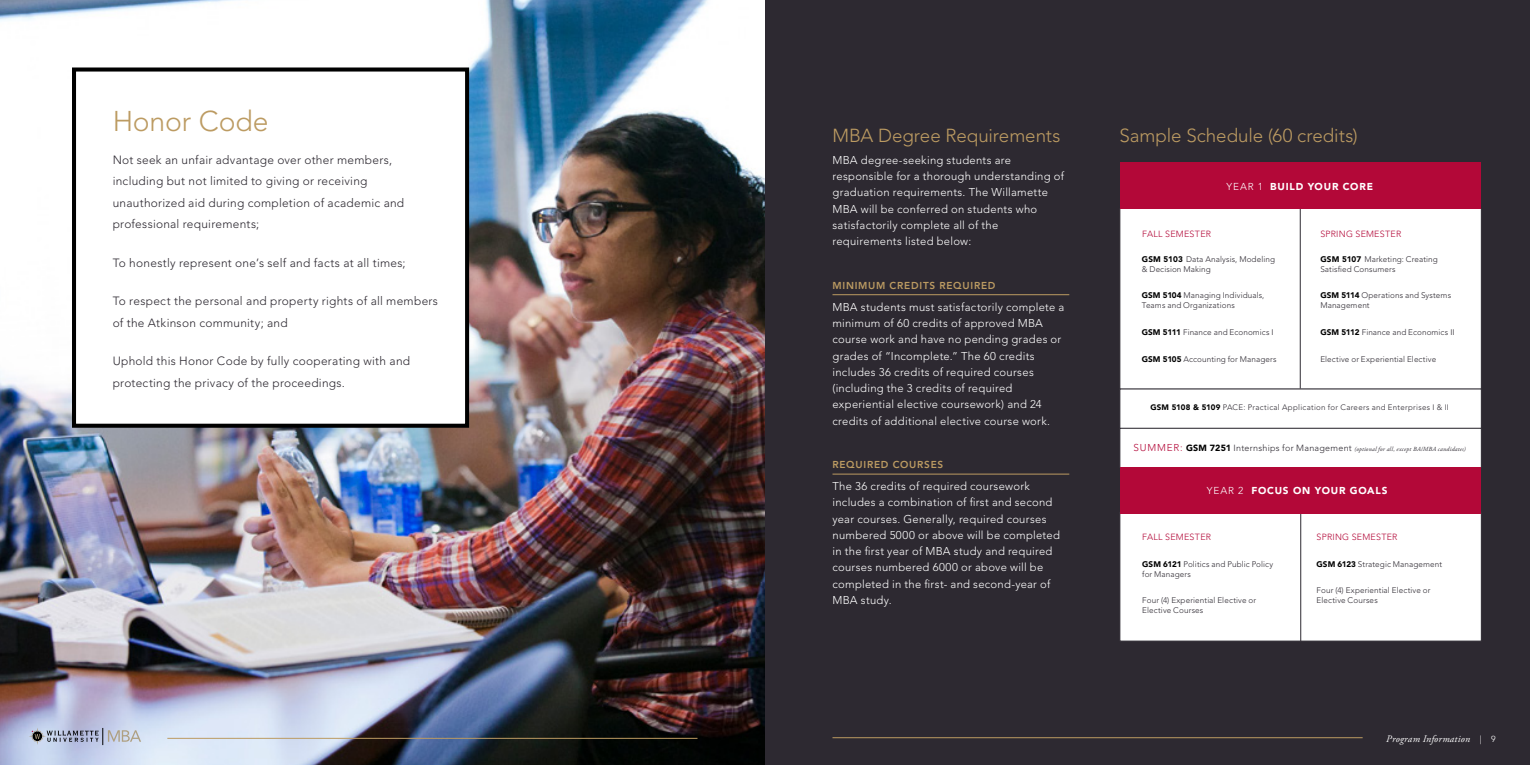
<style>
.page{position:relative;width:1530px;height:765px;background:#fff}
.page>*{position:absolute;margin:0;border:0;box-sizing:border-box;transform-origin:0 0}
.t1{font:300 28.38px "Avenir LT Std";letter-spacing:-.005em;color:#bc9b62}
.t2{font:300 18.75px "Avenir LT Std";letter-spacing:-.005em;color:#bc9b62}
.t3{font:300 11.88px/21.6px "Avenir LT Std";letter-spacing:.02em;color:#2d2931}
.t4{font:300 11.25px/16.2px "Avenir LT Std";letter-spacing:.025em;color:#fff}
.t5{font:900 10px "Avenir LT Std";letter-spacing:.08em;color:#fff}
.t6{font:800 10px "Avenir LT Std";letter-spacing:.075em;color:#bc9b62}
.t7{font:italic 10px "Adobe Garamond Pro";letter-spacing:.025em;color:#fff}
.t8{font:300 8.88px "Avenir LT Std";letter-spacing:.03em;color:#b30838}
.t9{font:300 8.12px/10px "Avenir LT Std";letter-spacing:.015em;color:#2d2931}
.t10{font:300 7.88px "Avenir LT Std";letter-spacing:.035em;color:#2d2931}
.t11{font:italic 6.25px "Adobe Garamond Pro";letter-spacing:.035em;color:#2d2931}
.s1{font-weight:300}
.s2{font-weight:900;color:#000}
.s3{font-family:"Avenir LT Std";font-weight:300;font-style:normal;font-size:9.88px;color:#b30838}
.s4{font-family:"Avenir LT Std";font-weight:900;font-style:normal;font-size:8.88px;color:#000}
.s5{font-family:"Avenir LT Std";font-weight:300;font-style:normal;font-size:8.88px}
.s6{font-family:"Avenir LT Std";font-weight:300;font-style:normal;font-size:8.75px}
</style>
<div class="page">
<div style="left:765px;top:0;width:765px;height:765px;background:#2d2931"></div>
<img style="left:0;top:0;width:765px;height:765px">
<div style="left:1120px;top:209px;width:361px;height:180px;background:#fff"></div>
<div style="left:1119px;top:511px;width:363px;height:131px;background:#fff;border:1px solid #2d2931"></div>
<hr style="left:1300px;top:198px;width:1px;height:191px;background:#2d2931">
<hr style="left:1300px;top:512px;width:1px;height:129px;background:#2d2931">
<div style="left:1119px;top:389px;width:363px;height:40px;background:#fff"></div>
<div style="left:1119px;top:428px;width:363px;height:40px;background:#fff;border:1px solid #2d2931"></div>
<div style="left:1120px;top:163px;width:361px;height:46px;background:#b30838"></div>
<div style="left:1120px;top:467px;width:361px;height:46px;background:#b30838"></div>
<div style="left:74px;top:70px;width:393px;height:356px;background:#fff"></div>
<div style="left:72px;top:68px;width:397px;height:360px;border:4px solid #000"></div>
<hr style="left:832px;top:294px;width:237px;height:1px;background:#bc9b62">
<hr style="left:832px;top:474px;width:237px;height:1px;background:#bc9b62">
<svg style="left:29px;top:728px;width:112px;height:17px"></svg>
<hr style="left:167px;top:738px;width:531px;height:1px;background:#bc9b62">
<hr style="left:832px;top:737px;width:531px;height:1px;background:#bc9b62">
<h1 class="t1" style="left:113px;top:104px;width:157px">Honor Code</h1>
<p class="t3" style="left:113px;top:149px;width:293px">Not seek an unfair advantage over other members, including but not limited to giving or receiving unauthorized aid during completion of academic and professional requirements;</p>
<p class="t3" style="left:113px;top:252px;width:295px">To honestly represent one’s self and facts at all times;</p>
<p class="t3" style="left:113px;top:290px;width:327px">To respect the personal and property rights of all members of the Atkinson community; and</p>
<p class="t3" style="left:113px;top:350px;width:299px">Uphold this Honor Code by fully cooperating with and protecting the privacy of the proceedings.</p>
<h2 class="t2" style="left:832px;top:125px;width:230px">MBA Degree Requirements</h2>
<p class="t4" style="left:832px;top:152px;width:233px">MBA degree-seeking students are responsible for a thorough understanding of graduation requirements. The Willamette MBA will be conferred on students who satisfactorily complete all of the requirements listed below:</p>
<p class="t6" style="left:832px;top:280px;width:165px">MINIMUM CREDITS REQUIRED</p>
<p class="t4" style="left:832px;top:299px;width:233px">MBA students must satisfactorily complete a minimum of 60 credits of approved MBA course work and have no pending grades or grades of “Incomplete.” The 60 credits includes 36 credits of required courses (including the 3 credits of required experiential elective coursework) and 24 credits of additional elective course work.</p>
<p class="t6" style="left:832px;top:459px;width:112px">REQUIRED COURSES</p>
<p class="t4" style="left:832px;top:478px;width:229px">The 36 credits of required coursework includes a combination of first and second year courses. Generally, required courses numbered 5000 or above will be completed in the first year of MBA study and required courses numbered 6000 or above will be completed in the first- and second-year of MBA study.</p>
<h2 class="t2" style="left:1119px;top:125px;width:240px">Sample Schedule (60 credits)</h2>
<p class="t5" style="left:1226px;top:180px;width:148px"><span class="s1">YEAR 1</span> BUILD YOUR CORE</p>
<p class="t8" style="left:1142px;top:229px;width:70px">FALL SEMESTER</p>
<p class="t8" style="left:1320px;top:229px;width:82px">SPRING SEMESTER</p>
<p class="t9" style="left:1142px;top:254px;width:135px"><span class="s2">GSM 5103</span> Data Analysis, Modeling &amp; Decision Making</p>
<p class="t9" style="left:1142px;top:291px;width:124px"><span class="s2">GSM 5104</span> Managing Individuals,<br>Teams and Organizations</p>
<p class="t9" style="left:1142px;top:328px;width:133px"><span class="s2">GSM 5111</span> Finance and Economics I</p>
<p class="t9" style="left:1142px;top:354px;width:136px"><span class="s2">GSM 5105</span> Accounting for Managers</p>
<p class="t9" style="left:1320px;top:254px;width:119px"><span class="s2">GSM 5107</span> Marketing: Creating<br>Satisfied Consumers</p>
<p class="t9" style="left:1320px;top:291px;width:132px"><span class="s2">GSM 5114</span> Operations and Systems<br>Management</p>
<p class="t9" style="left:1320px;top:328px;width:136px"><span class="s2">GSM 5112</span> Finance and Economics II</p>
<p class="t9" style="left:1320px;top:354px;width:117px">Elective or Experiential Elective</p>
<p class="t10" style="left:1150px;top:403px;width:300px"><span class="s2">GSM 5108 &amp; 5109</span> PACE: Practical Application for Careers and Enterprises I &amp; II</p>
<p class="t11" style="left:1134px;top:445px;width:334px"><span class="s3">SUMMER:</span> <span class="s4">GSM 7251</span> <span class="s5">Internships for Management</span> (optional for all, except BA/MBA candidates)</p>
<p class="t5" style="left:1207px;top:484px;width:182px"><span class="s1">YEAR 2</span> FOCUS ON YOUR GOALS</p>
<p class="t8" style="left:1142px;top:532px;width:70px">FALL SEMESTER</p>
<p class="t9" style="left:1142px;top:559px;width:132px"><span class="s2">GSM 6121</span> Politics and Public Policy for Managers</p>
<p class="t9" style="left:1142px;top:596px;width:115px">Four (4) Experiential Elective or<br>Elective Courses</p>
<p class="t8" style="left:1317px;top:532px;width:82px">SPRING SEMESTER</p>
<p class="t9" style="left:1317px;top:559px;width:127px"><span class="s2">GSM 6123</span> Strategic Management</p>
<p class="t9" style="left:1317px;top:586px;width:115px">Four (4) Experiential Elective or<br>Elective Courses</p>
<p class="t7" style="left:1386px;top:733px;width:111px">Program Information <span class="s6">| 9</span></p>
</div>
